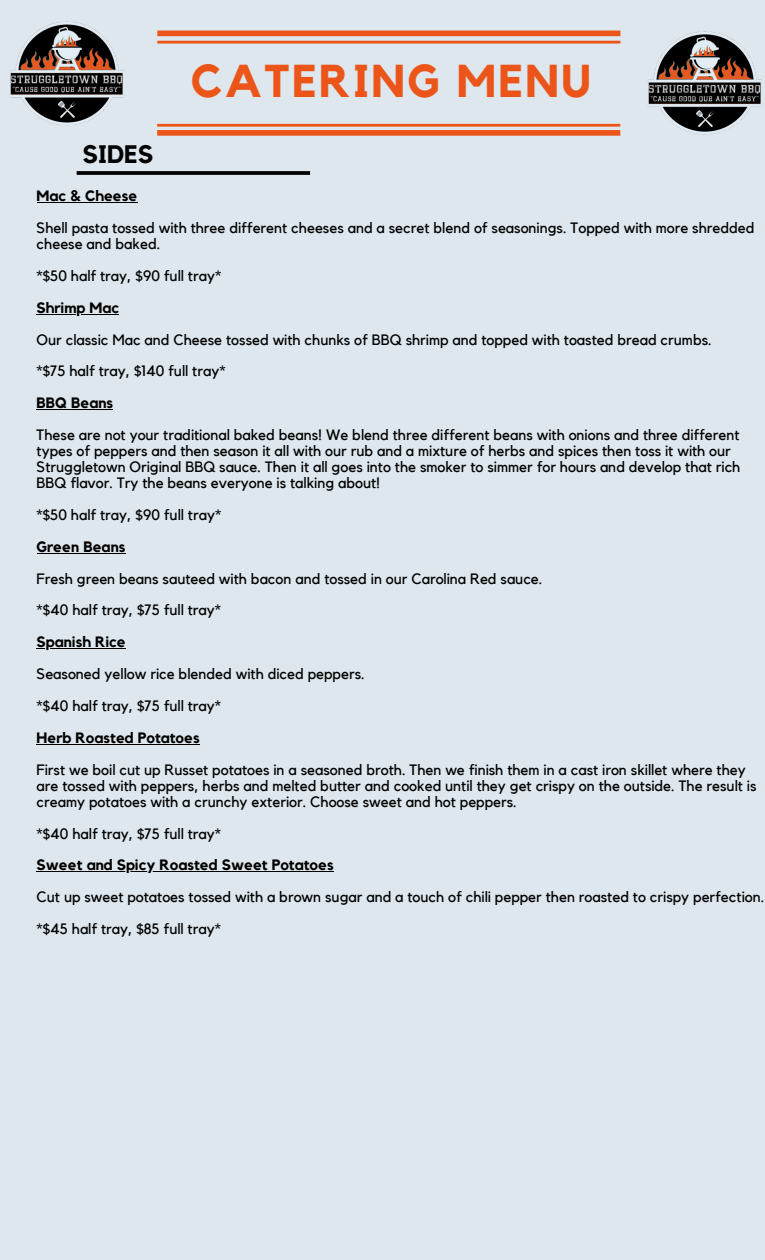
<style>
.page{position:relative;width:765px;height:1260px;background:#dee7ed}
.page>*{position:absolute;margin:0;border:0;box-sizing:border-box;transform-origin:0 0}
.t1{font:700 45.88px "Kollektif";letter-spacing:.05em;color:#ec5519}
.t2{font:700 25.25px "Kollektif";color:#030304}
.t3{font:15px/16px "Kollektif";color:#000}
.t4{font:700 15px "Kollektif";color:#000}
</style>
<div class="page">
<div style="left:157px;top:31px;width:463px;height:5px;background:#ec5519"></div>
<div style="left:157px;top:130px;width:463px;height:6px;background:#ec5519"></div>
<hr style="left:157px;top:41px;width:463px;height:3px;background:#ec5519">
<hr style="left:157px;top:124px;width:463px;height:3px;background:#ec5519">
<svg style="left:77px;top:171px;width:233px;height:4px"></svg>
<img style="left:9px;top:21px;width:116px;height:105px">
<img style="left:647px;top:31px;width:116px;height:104px">
<hr style="left:37px;top:202px;width:100px;height:1px;background:#000">
<hr style="left:37px;top:314px;width:82px;height:1px;background:#000">
<hr style="left:37px;top:409px;width:76px;height:1px;background:#000">
<hr style="left:37px;top:553px;width:89px;height:1px;background:#000">
<hr style="left:37px;top:648px;width:89px;height:1px;background:#000">
<hr style="left:37px;top:744px;width:163px;height:1px;background:#000">
<hr style="left:37px;top:871px;width:297px;height:1px;background:#000">
<h1 class="t1" style="left:191px;top:60px;width:401px">CATERING MENU</h1>
<h2 class="t2" style="left:83px;top:143px;width:72px">SIDES</h2>
<p class="t4" style="left:37px;top:189px;width:102px">Mac &amp; Cheese</p>
<p class="t3" style="left:37px;top:220px;width:719px">Shell pasta tossed with three different cheeses and a secret blend of seasonings. Topped with more shredded cheese and baked.</p>
<p class="t3" style="left:37px;top:268px;width:186px">*$50 half tray, $90 full tray*</p>
<p class="t4" style="left:37px;top:301px;width:84px">Shrimp Mac</p>
<p class="t3" style="left:37px;top:324px;width:677px;line-height:31.9px">Our classic Mac and Cheese tossed with chunks of BBQ shrimp and topped with toasted bread crumbs. *$75 half tray, $140 full tray*</p>
<p class="t4" style="left:37px;top:396px;width:78px">BBQ Beans</p>
<p class="t3" style="left:37px;top:428px;width:705px">These are not your traditional baked beans! We blend three different beans with onions and three different types of peppers and then season it all with our rub and a mixture of herbs and spices then toss it with our Struggletown Original BBQ sauce. Then it all goes into the smoker to simmer for hours and develop that rich BBQ flavor. Try the beans everyone is talking about!</p>
<p class="t3" style="left:37px;top:507px;width:186px">*$50 half tray, $90 full tray*</p>
<p class="t4" style="left:37px;top:540px;width:90px">Green Beans</p>
<p class="t3" style="left:37px;top:563px;width:507px;line-height:31.9px">Fresh green beans sauteed with bacon and tossed in our Carolina Red sauce. *$40 half tray, $75 full tray*</p>
<p class="t4" style="left:37px;top:635px;width:91px">Spanish Rice</p>
<p class="t3" style="left:37px;top:659px;width:330px;line-height:31.9px">Seasoned yellow rice blended with diced peppers. *$40 half tray, $75 full tray*</p>
<p class="t4" style="left:37px;top:731px;width:165px">Herb Roasted Potatoes</p>
<p class="t3" style="left:37px;top:762px;width:721px">First we boil cut up Russet potatoes in a seasoned broth. Then we finish them in a cast iron skillet where they are tossed with peppers, herbs and melted butter and cooked until they get crispy on the outside. The result is creamy potatoes with a crunchy exterior. Choose sweet and hot peppers.</p>
<p class="t3" style="left:37px;top:826px;width:186px">*$40 half tray, $75 full tray*</p>
<p class="t4" style="left:37px;top:858px;width:299px">Sweet and Spicy Roasted Sweet Potatoes</p>
<p class="t3" style="left:37px;top:882px;width:729px;line-height:31.9px">Cut up sweet potatoes tossed with a brown sugar and a touch of chili pepper then roasted to crispy perfection. *$45 half tray, $85 full tray*</p>
</div>
